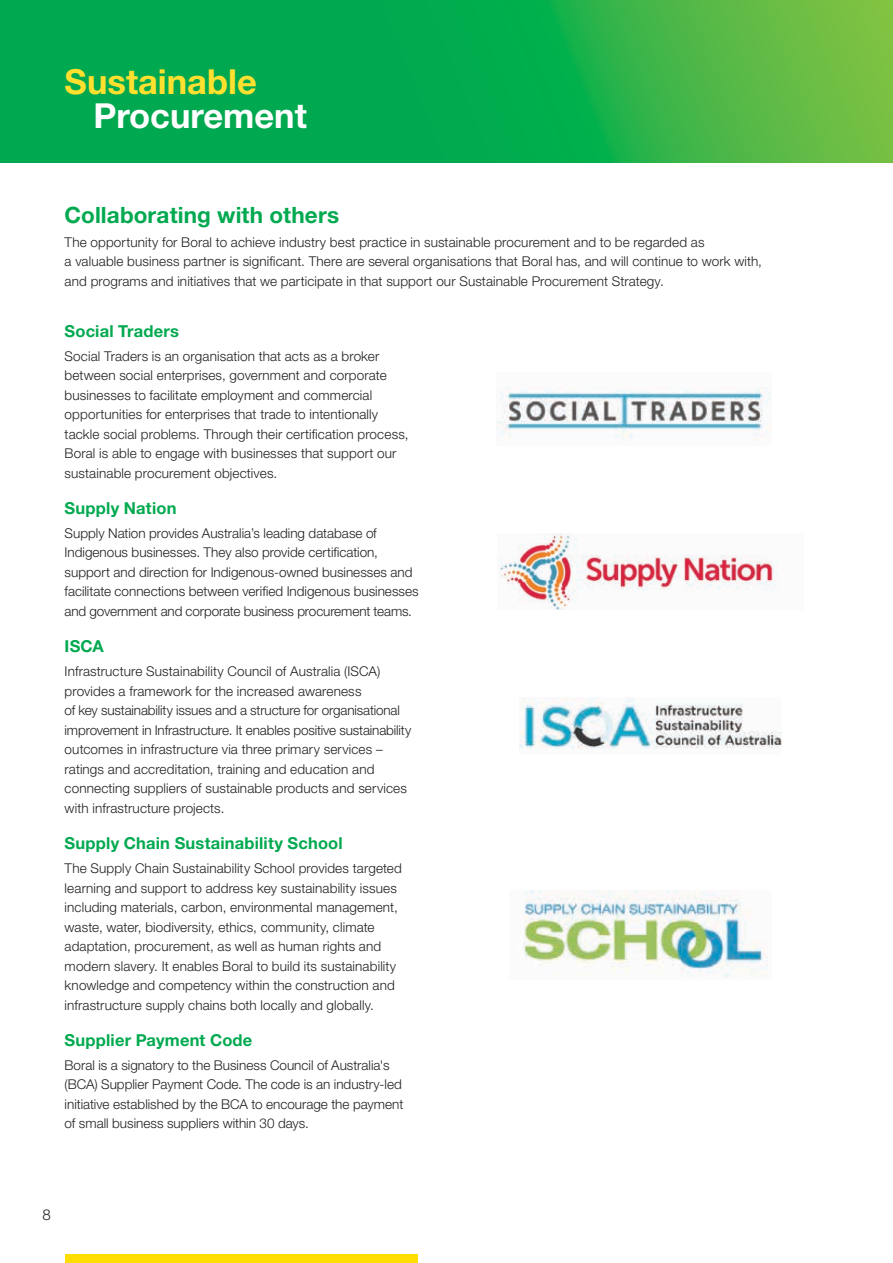
<style>
.page{position:relative;width:893px;height:1263px;background:#fff}
.page>*{position:absolute;margin:0;border:0;box-sizing:border-box;transform-origin:0 0}
.t1{font:700 34.5px "Helvetica Neue LT Std";color:#ffe02f}
.t2{font:700 34.5px "Helvetica Neue LT Std";color:#fff}
.t3{font:700 22.5px "Helvetica Neue LT Std";letter-spacing:.005em;color:#00a94f}
.t4{font:700 16.5px "Helvetica Neue LT Std";letter-spacing:.01em;color:#00a94f}
.t5{font:300 15px "Helvetica Neue LT Std";color:#231f20}
.t6{font:300 13.5px/19.5px "Helvetica Neue LT Std";letter-spacing:.01em;color:#231f20}
</style>
<div class="page">
<svg style="left:0;top:0;width:893px;height:163px;background:#1caf4b"></svg>
<div style="left:65px;top:1254px;width:353px;height:9px;background:#ffde00"></div>
<img style="left:496px;top:387px;width:275px;height:52px">
<img style="left:499px;top:534px;width:279px;height:76px">
<img style="left:519px;top:698px;width:262px;height:51px">
<img style="left:524px;top:891px;width:244px;height:86px">
<h1 class="t1" style="left:65px;top:60px;width:194px">Sustainable</h1>
<h1 class="t2" style="left:93px;top:94px;width:215px">Procurement</h1>
<h2 class="t3" style="left:65px;top:201px;width:276px">Collaborating with others</h2>
<p class="t6" style="left:65px;top:232px;width:699px">The opportunity for Boral to achieve industry best practice in sustainable procurement and to be regarded as<br>a valuable business partner is significant. There are several organisations that Boral has, and will continue to work with, and programs and initiatives that we participate in that support our Sustainable Procurement Strategy.</p>
<p class="t4" style="left:65px;top:321px;width:116px">Social Traders</p>
<p class="t6" style="left:65px;top:346px;width:345px">Social Traders is an organisation that acts as a broker between social enterprises, government and corporate businesses to facilitate employment and commercial opportunities for enterprises that trade to intentionally tackle social problems. Through their certification process, Boral is able to engage with businesses that support our sustainable procurement objectives.</p>
<p class="t4" style="left:65px;top:498px;width:113px">Supply Nation</p>
<p class="t6" style="left:65px;top:523px;width:356px">Supply Nation provides Australia’s leading database of Indigenous businesses. They also provide certification, support and direction for Indigenous-owned businesses and facilitate connections between verified Indigenous businesses and government and corporate business procurement teams.</p>
<p class="t4" style="left:65px;top:636px;width:41px">ISCA</p>
<p class="t6" style="left:65px;top:661px;width:348px">Infrastructure Sustainability Council of Australia (ISCA) provides a framework for the increased awareness<br>of key sustainability issues and a structure for organisational improvement in Infrastructure. It enables positive sustainability outcomes in infrastructure via three primary services – ratings and accreditation, training and education and connecting suppliers of sustainable products and services with infrastructure projects.</p>
<p class="t4" style="left:65px;top:833px;width:280px">Supply Chain Sustainability School</p>
<p class="t6" style="left:65px;top:858px;width:339px">The Supply Chain Sustainability School provides targeted learning and support to address key sustainability issues including materials, carbon, environmental management, waste, water, biodiversity, ethics, community, climate adaptation, procurement, as well as human rights and modern slavery. It enables Boral to build its sustainability knowledge and competency within the construction and infrastructure supply chains both locally and globally.</p>
<p class="t4" style="left:65px;top:1030px;width:189px">Supplier Payment Code</p>
<p class="t6" style="left:65px;top:1055px;width:340px">Boral is a signatory to the Business Council of Australia's (BCA) Supplier Payment Code. The code is an industry-led initiative established by the BCA to encourage the payment of small business suppliers within 30 days.</p>
<p class="t5" style="left:43px;top:1206px;width:10px">8</p>
</div>
